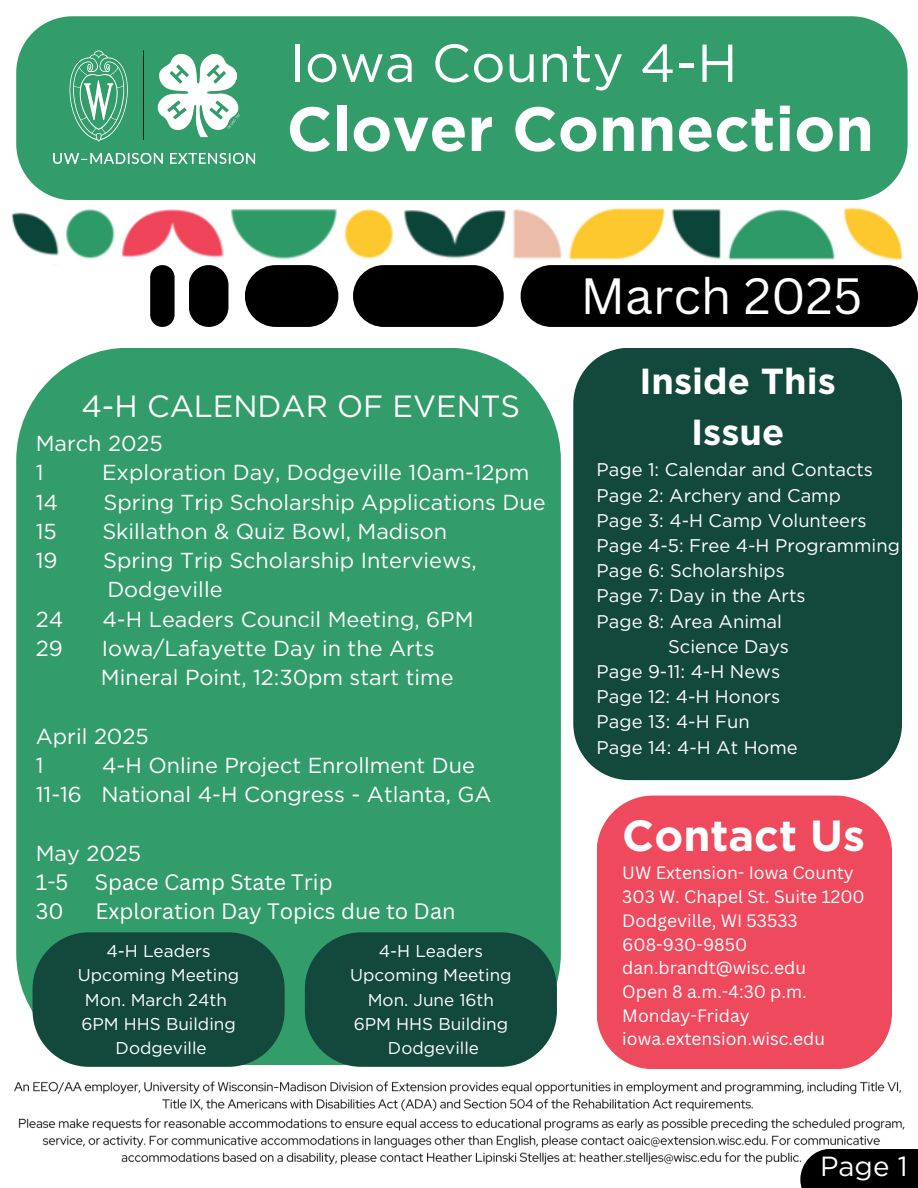
<style>
.page{position:relative;width:918px;height:1188px;background:#fff}
.page>*{position:absolute;margin:0;border:0;box-sizing:border-box;transform-origin:0 0}
.t1{font:700 62.1px "Gotham";color:#fff}
.t2{font:53.1px "Gotham";color:#fff}
.t3{font:49.65px "Canva Sans";color:#fff}
.t4{font:49.5px "Gotham";color:#fff}
.t5{font:700 43.5px "Gotham";color:#fff}
.t6{font:700 36.15px/50.7px "Gotham";color:#fff;text-align:center}
.t7{font:30.75px "Gotham";color:#fff}
.t8{font:27.75px "Gotham";color:#fff}
.t9{font:21.75px/29.2px "Gotham";color:#fff}
.t10{font:21.75px/29.2px "Canva Sans";color:#fff}
.t11{font:18.3px "Gotham";color:#fff}
.t12{font:17.4px "Canva Sans";color:#fff}
.t13{font:17.1px "Gotham";color:#fff}
.s1{font-family:"Gotham"}
</style>
<div class="page">
<img style="left:11px;top:207px;width:892px;height:59px">
<svg style="left:14px;top:1067px;width:887px;height:27px"></svg>
<svg style="left:18px;top:1098px;width:887px;height:67px"></svg>
<div style="left:16px;top:16px;width:891px;height:184px;background:#339c6b"></div>
<img style="left:37px;top:33px;width:227px;height:150px">
<div style="left:521px;top:265px;width:397px;height:62px;background:#000;border-radius:31px"></div>
<div style="left:353px;top:265px;width:151px;height:62px;background:#000;border-radius:31px"></div>
<svg style="left:189px;top:265px;width:39px;height:62px;background:#222"></svg>
<div style="left:245px;top:265px;width:93px;height:62px;background:#000;border-radius:31px"></div>
<div style="left:150px;top:265px;width:25px;height:62px;background:#000;border-radius:12px"></div>
<div style="left:16px;top:348px;width:545px;height:717px;background:#339c6b;border-radius:112px"></div>
<div style="left:597px;top:796px;width:295px;height:273px;background:#ef495d;border-radius:56px"></div>
<div style="left:800px;top:1149px;width:118px;height:39px;background:#000"></div>
<div style="left:33px;top:932px;width:252px;height:135px;background:#13483c;border-radius:56px"></div>
<div style="left:305px;top:932px;width:252px;height:135px;background:#13483c;border-radius:56px"></div>
<div style="left:573px;top:348px;width:329px;height:432px;background:#13483c"></div>
<p class="t2" style="left:289px;top:31px;width:450px">Iowa County 4-H</p>
<h2 class="t1" style="left:287px;top:91px;width:589px">Clover Connection</h2>
<h2 class="t7" style="left:81px;top:388px;width:440px">4-H CALENDAR OF EVENTS</h2>
<h2 class="t9" style="left:36px;top:429px;width:129px">March 2025<br>1</h2>
<h2 class="t9" style="left:102px;top:458px;width:429px">Exploration Day, Dodgeville 10am-12pm</h2>
<h2 class="t9" style="left:36px;top:487px;width:24px">14</h2>
<h2 class="t9" style="left:104px;top:487px;width:444px">Spring Trip Scholarship Applications Due</h2>
<h2 class="t9" style="left:36px;top:516px;width:23px">15</h2>
<h2 class="t9" style="left:102px;top:516px;width:346px">Skillathon &amp; Quiz Bowl, Madison</h2>
<h2 class="t9" style="left:36px;top:546px;width:23px">19</h2>
<h2 class="t9" style="left:103px;top:546px;width:375px">Spring Trip Scholarship Interviews,<br>Dodgeville</h2>
<h2 class="t9" style="left:36px;top:604px;width:29px">24</h2>
<h2 class="t9" style="left:102px;top:604px;width:373px">4-H Leaders Council Meeting, 6PM</h2>
<h2 class="t9" style="left:36px;top:633px;width:29px">29</h2>
<h2 class="t9" style="left:101px;top:633px;width:354px">Iowa/Lafayette Day in the Arts<br>Mineral Point, 12:30pm start time</h2>
<h6 class="t9" style="left:36px;top:721px;width:114px">April 2025<br>1</h6>
<h6 class="t9" style="left:36px;top:750px;width:457px;text-indent:66px">4-H Online Project Enrollment Due<br>11-16 National 4-H Congress - Atlanta, GA</h6>
<h6 class="t10" style="left:36px;top:838px;width:298px"><span class="s1">May 2025<br></span>1-5 Space Camp State Trip<br>30</h6>
<h6 class="t10" style="left:95px;top:896px;width:362px">Exploration Day Topics due to Dan</h6>
<p class="t13" style="left:107px;top:941px;width:106px">4-H Leaders</p>
<p class="t13" style="left:78px;top:965px;width:163px">Upcoming Meeting</p>
<p class="t13" style="left:85px;top:990px;width:144px">Mon. March 24th</p>
<p class="t13" style="left:81px;top:1014px;width:156px">6PM HHS Building</p>
<p class="t13" style="left:116px;top:1038px;width:93px">Dodgeville</p>
<p class="t13" style="left:379px;top:941px;width:106px">4-H Leaders</p>
<h3 class="t13" style="left:350px;top:965px;width:163px">Upcoming Meeting</h3>
<p class="t13" style="left:368px;top:990px;width:128px">Mon. June 16th</p>
<p class="t13" style="left:354px;top:1014px;width:156px">6PM HHS Building</p>
<p class="t13" style="left:388px;top:1038px;width:93px">Dodgeville</p>
<h1 class="t3" style="left:580px;top:261px;width:284px">March 2025</h1>
<p class="t6" style="left:639px;top:356px;width:198px">Inside This<br>Issue</p>
<p class="t4" style="left:599px;top:359px;width:299px">In This Issue</p>
<p class="t11" style="left:597px;top:459px;width:278px">Page 1: Calendar and Contacts</p>
<p class="t11" style="left:597px;top:484px;width:246px">Page 2: Archery and Camp</p>
<p class="t11" style="left:597px;top:509px;width:271px">Page 3: 4-H Camp Volunteers</p>
<p class="t11" style="left:597px;top:534px;width:305px">Page 4-5: Free 4-H Programming</p>
<p class="t11" style="left:597px;top:560px;width:190px">Page 6: Scholarships</p>
<p class="t11" style="left:597px;top:585px;width:210px">Page 7: Day in the Arts</p>
<p class="t11" style="left:597px;top:610px;width:187px">Page 8: Area Animal</p>
<p class="t11" style="left:668px;top:635px;width:122px">Science Days</p>
<p class="t11" style="left:597px;top:660px;width:185px">Page 9-11: 4-H News</p>
<p class="t11" style="left:597px;top:686px;width:185px">Page 12: 4-H Honors</p>
<p class="t11" style="left:597px;top:711px;width:155px">Page 13: 4-H Fun</p>
<p class="t11" style="left:597px;top:736px;width:203px">Page 14: 4-H At Home</p>
<h6 class="t5" style="left:622px;top:809px;width:244px">Contact Us</h6>
<h2 class="t12" style="left:622px;top:861px;width:233px">UW Extension- Iowa County</h2>
<h4 class="t12" style="left:622px;top:884px;width:244px">303 W. Chapel St. Suite 1200</h4>
<p class="t12" style="left:622px;top:908px;width:177px">Dodgeville, WI 53533</p>
<p class="t12" style="left:622px;top:932px;width:126px">608-930-9850</p>
<p class="t12" style="left:622px;top:956px;width:185px">dan.brandt@wisc.edu</p>
<p class="t12" style="left:622px;top:979px;width:186px">Open 8 a.m.-4:30 p.m.</p>
<p class="t12" style="left:622px;top:1003px;width:129px">Monday-Friday</p>
<p class="t12" style="left:622px;top:1027px;width:204px">iowa.extension.wisc.edu</p>
<p class="t8" style="left:820px;top:1150px;width:89px">Page 1</p>
</div>
